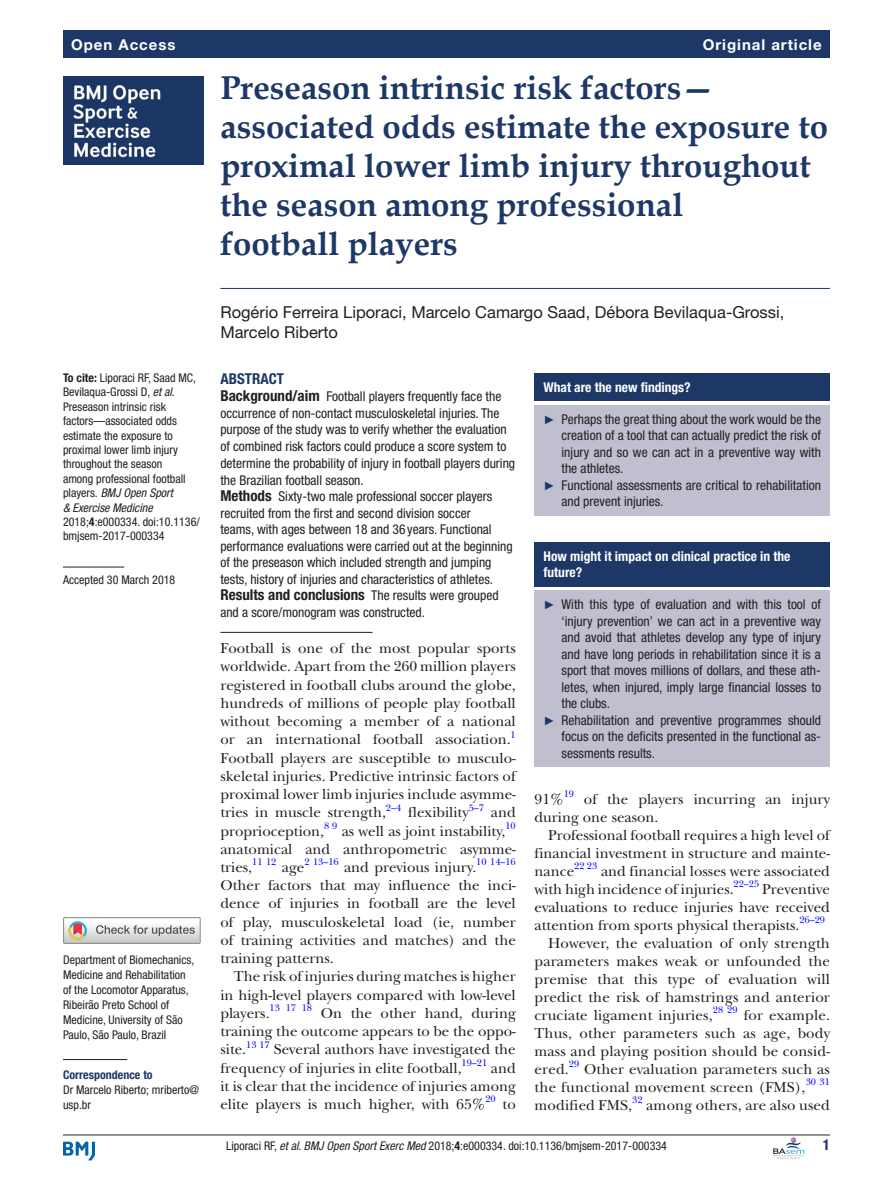
<style>
.page{position:relative;width:893px;height:1191px;background:#fff}
.page>*{position:absolute;margin:0;border:0;box-sizing:border-box;transform-origin:0 0}
.t1{font:700 33px/39px "Book Antiqua";color:#1d3766}
.t2{font:16.5px/19.5px "Helvetica Neue LT Std";color:#231f20}
.t3{font:15px/18.3px "New Baskerville";color:#231f20;text-align:justify}
.t4{font:700 condensed 15px "Helvetica Neue LT Std";color:#231f20}
.t5{font:700 15px "Helvetica Neue LT Std";letter-spacing:.065em;color:#fff}
.t6{font:700 condensed 15px "Helvetica Neue LT Std";color:#1d3766}
.t7{font:condensed 13.5px/16.6px "Helvetica Neue LT Std";color:#231f20}
.t8{font:700 condensed 13.5px/16.5px "Helvetica Neue LT Std";color:#fff}
.t9{font:condensed 12px/14.4px "Helvetica Neue LT Std";color:#231f20}
.t10{font:700 condensed 12px "Helvetica Neue LT Std";color:#1d3766}
.t11{font:9.9px "New Baskerville";color:#00f}
.s1{font-weight:700}
.s2{font-style:italic}
.s3{font-weight:700;font-size:15px}
.s4{font-weight:400;font-size:13.5px}
.s5{font-family:"Arial";font-stretch:normal;font-size:12px;color:#1d3766}
</style>
<div class="page">
<hr style="left:63px;top:1134px;width:767px;height:1px;background:#231f20">
<svg style="left:63px;top:1141px;width:32px;height:19px"></svg>
<svg style="left:773px;top:1137px;width:31px;height:21px"></svg>
<div style="left:63px;top:31px;width:767px;height:27px;background:#1d3766"></div>
<hr style="left:220px;top:288px;width:610px;height:1px;background:#1d3766">
<hr style="left:63px;top:566px;width:61px;height:1px;background:#231f20">
<hr style="left:63px;top:1059px;width:64px;height:1px;background:#231f20">
<div style="left:63px;top:917px;width:138px;height:27px;border:1px solid #969090"></div>
<svg style="left:64px;top:917px;width:136px;height:26px"></svg>
<img style="left:63px;top:77px;width:140px;height:88px">
<hr style="left:220px;top:632px;width:153px;height:1px;background:#231f20">
<div style="left:535px;top:373px;width:295px;height:28px;background:#1d3766"></div>
<div style="left:535px;top:405px;width:295px;height:110px;background:#bfbfcf"></div>
<div style="left:535px;top:542px;width:295px;height:44px;background:#1d3766"></div>
<div style="left:535px;top:590px;width:295px;height:176px;background:#bfbfcf"></div>
<p class="t5" style="left:71px;top:35px;width:106px">Open Access</p>
<p class="t5" style="left:703px;top:35px;width:120px">Original article</p>
<h1 class="t1" style="left:220px;top:68px;width:609px">Preseason intrinsic risk factors— associated odds estimate the exposure to proximal lower limb injury throughout the season among professional<br>football players</h1>
<p class="t9" style="left:63px;top:370px;width:138px"><span class="s1">To cite:</span> Liporaci RF, Saad MC,<br>Bevilaqua-Grossi D, <span class="s2">et al</span>.<br>Preseason intrinsic risk factors—associated odds estimate the exposure to proximal lower limb injury throughout the season<br>among professional football players. <span class="s2">BMJ Open Sport<br>&amp; Exercise Medicine<br></span>2018;<span class="s1">4</span>:e000334. doi:10.1136/ bmjsem-2017-000334</p>
<p class="t9" style="left:63px;top:572px;width:114px">Accepted 30 March 2018</p>
<p class="t9" style="left:63px;top:952px;width:133px;line-height:15px">Department of Biomechanics,<br>Medicine and Rehabilitation of the Locomotor Apparatus,<br>Ribeirão Preto School of<br>Medicine, University of São<br>Paulo, São Paulo, Brazil</p>
<p class="t10" style="left:63px;top:1068px;width:91px">Correspondence to</p>
<p class="t9" style="left:63px;top:1082px;width:137px;line-height:15px">Dr Marcelo Riberto; mriberto@ usp.br</p>
<p class="t2" style="left:220px;top:302px;width:565px">Rogério Ferreira Liporaci, Marcelo Camargo Saad, Débora Bevilaqua-Grossi,<br>Marcelo Riberto</p>
<p class="t6" style="left:220px;top:370px;width:49px">Abstract</p>
<p class="t7" style="left:220px;top:388px;width:296px"><span class="s3">Background/aim</span> Football players frequently face the occurrence of non-contact musculoskeletal injuries. The purpose of the study was to verify whether the evaluation of combined risk factors could produce a score system to determine the probability of injury in football players during the Brazilian football season.<br><span class="s3">Methods</span> Sixty-two male professional soccer players recruited from the first and second division soccer<br>teams, with ages between 18 and 36 years. Functional performance evaluations were carried out at the beginning of the preseason which included strength and jumping tests, history of injuries and characteristics of athletes.</p>
<p class="t4" style="left:220px;top:586px;width:280px">Results and conclusions <span class="s4">The results were grouped</span></p>
<p class="t7" style="left:220px;top:604px;width:206px">and a score/monogram was constructed.</p>
<p class="t3" style="left:220px;top:639px;width:297px">Football is one of the most popular sports worldwide. Apart from the 260 million players registered in football clubs around the globe, hundreds of millions of people play football without becoming a member of a national or an international football association.</p>
<p class="t11" style="left:511px;top:728px;width:7px">1</p>
<p class="t3" style="left:220px;top:748px;width:297px">Football players are susceptible to musculo&shy;skeletal injuries. Predictive intrinsic factors of proximal lower limb injuries include asymme&shy;tries in muscle strength,</p>
<p class="t11" style="left:469px;top:801px;width:17px">5–7</p>
<p class="t3" style="left:220px;top:803px;width:297px;text-indent:270px">and proprioception,<sup>8</sup> <sup>9</sup> as well as joint instability,</p>
<p class="t11" style="left:386px;top:801px;width:17px">2–4</p>
<p class="t3" style="left:408px;top:803px;width:62px">flexibility</p>
<p class="t11" style="left:505px;top:820px;width:12px">10</p>
<p class="t3" style="left:220px;top:840px;width:297px">anatomical and anthropometric asymme&shy;tries,</p>
<p class="t11" style="left:304px;top:856px;width:36px">2 13–16</p>
<p class="t3" style="left:344px;top:858px;width:134px">and previous injury.</p>
<p class="t11" style="left:476px;top:856px;width:41px">10 14–16</p>
<p class="t3" style="left:220px;top:876px;width:297px">Other factors that may influence the inci&shy;dence of injuries in football are the level of play, musculoskeletal load (ie, number of training activities and matches) and the training patterns.</p>
<p class="t3" style="left:220px;top:967px;width:297px;text-indent:14px">The risk of injuries during matches is higher in high-level players compared with low-level players.</p>
<p class="t11" style="left:252px;top:856px;width:26px">11 12</p>
<p class="t3" style="left:282px;top:858px;width:24px">age</p>
<p class="t11" style="left:270px;top:1002px;width:44px">13 17 18</p>
<p class="t3" style="left:220px;top:1004px;width:297px;text-indent:100px">On the other hand, during training the outcome appears to be the oppo&shy;site.</p>
<p class="t11" style="left:246px;top:1038px;width:25px">13 17</p>
<p class="t3" style="left:220px;top:1040px;width:297px;text-indent:54px">Several authors have investigated the frequency of injuries in elite football,</p>
<p class="t11" style="left:462px;top:1056px;width:27px">19–21</p>
<p class="t3" style="left:220px;top:1058px;width:297px;text-indent:270px">and it is clear that the incidence of injuries among elite players is much higher, with 65%</p>
<p class="t11" style="left:485px;top:1093px;width:12px">20</p>
<p class="t3" style="left:503px;top:1095px;width:15px">to</p>
<p class="t8" style="left:544px;top:379px;width:149px">What are the new findings?</p>
<p class="t7" style="left:544px;top:410px;width:279px"><span class="s5">►</span> Perhaps the great thing about the work would be the</p>
<p class="t7" style="left:562px;top:427px;width:261px">creation of a tool that can actually predict the risk of</p>
<p class="t7" style="left:562px;top:443px;width:261px">injury and so we can act in a preventive way with</p>
<p class="t7" style="left:562px;top:460px;width:63px">the athletes.</p>
<p class="t7" style="left:544px;top:476px;width:279px"><span class="s5">►</span> Functional assessments are critical to rehabilitation</p>
<p class="t7" style="left:562px;top:493px;width:103px">and prevent injuries.</p>
<p class="t8" style="left:544px;top:548px;width:248px">How might it impact on clinical practice in the future?</p>
<p class="t7" style="left:544px;top:596px;width:279px"><span class="s5">►</span> With this type of evaluation and with this tool of</p>
<p class="t7" style="left:562px;top:612px;width:261px">‘injury prevention’ we can act in a preventive way</p>
<p class="t7" style="left:562px;top:629px;width:261px">and avoid that athletes develop any type of injury</p>
<p class="t7" style="left:562px;top:645px;width:261px">and have long periods in rehabilitation since it is a</p>
<p class="t7" style="left:562px;top:662px;width:261px">sport that moves millions of dollars, and these ath-</p>
<p class="t7" style="left:562px;top:678px;width:261px">letes, when injured, imply large financial losses to</p>
<p class="t7" style="left:562px;top:695px;width:50px">the clubs.</p>
<p class="t7" style="left:544px;top:711px;width:279px"><span class="s5">►</span> Rehabilitation and preventive programmes should</p>
<p class="t7" style="left:562px;top:728px;width:261px">focus on the deficits presented in the functional as-</p>
<p class="t7" style="left:562px;top:744px;width:95px">sessments results.</p>
<p class="t3" style="left:535px;top:790px;width:41px">91%<sup>19</sup></p>
<p class="t3" style="left:535px;top:790px;width:297px;text-indent:49px">of the players incurring an injury during one season.</p>
<p class="t3" style="left:535px;top:826px;width:297px;text-indent:14px">Professional football requires a high level of financial investment in structure and mainte&shy;nance</p>
<p class="t11" style="left:574px;top:860px;width:25px">22 23</p>
<p class="t3" style="left:535px;top:862px;width:297px;text-indent:66px">and financial losses were associated with high incidence of injuries.</p>
<p class="t11" style="left:734px;top:878px;width:27px">22–25</p>
<p class="t3" style="left:535px;top:880px;width:297px;text-indent:228px">Preventive evaluations to reduce injuries have received attention from sports physical therapists.</p>
<p class="t11" style="left:799px;top:914px;width:27px">26–29</p>
<p class="t3" style="left:535px;top:934px;width:297px;text-indent:13px">However, the evaluation of only strength parameters makes weak or unfounded the premise that this type of evaluation will predict the risk of hamstrings and anterior cruciate ligament injuries,</p>
<p class="t11" style="left:713px;top:1004px;width:26px">28 29</p>
<p class="t3" style="left:535px;top:1006px;width:297px;text-indent:209px">for example.<br>Thus, other parameters such as age, body mass and playing position should be consid&shy;ered.</p>
<p class="t11" style="left:569px;top:1058px;width:12px">29</p>
<p class="t3" style="left:535px;top:1060px;width:297px;text-indent:50px">Other evaluation parameters such as the functional movement screen (FMS),</p>
<p class="t11" style="left:806px;top:1076px;width:26px">30 31</p>
<p class="t3" style="left:535px;top:1096px;width:99px">modified FMS,</p>
<p class="t11" style="left:632px;top:1094px;width:12px">32</p>
<p class="t3" style="left:646px;top:1096px;width:185px">among others, are also used</p>
<p class="t9" style="left:226px;top:1138px;width:442px">Liporaci RF, <span class="s2">et al</span>. <span class="s2">BMJ Open Sport Exerc Med</span> 2018;<span class="s1">4</span>:e000334. doi:10.1136/bmjsem-2017-000334</p>
<p class="t6" style="left:823px;top:1135px;width:9px">1</p>
</div>
